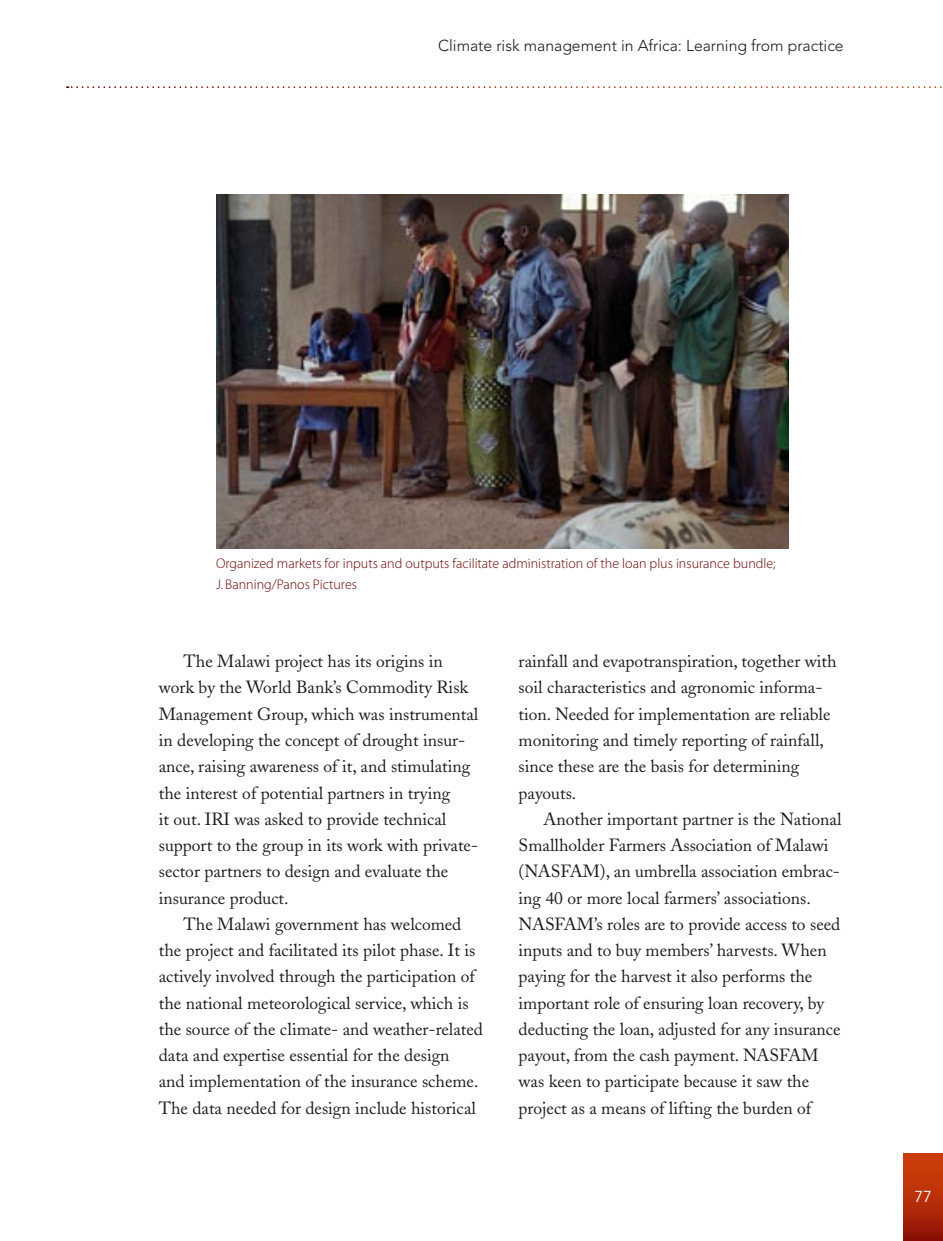
<style>
.page{position:relative;width:943px;height:1241px;background:#fff}
.page>*{position:absolute;margin:0;border:0;box-sizing:border-box;transform-origin:0 0}
.Body__indent{font:17.5px/26.2px "Adobe Caslon";color:#1b1c20}
.t1{font:300 15.75px "Avenir";color:#1b1c20}
.t2{font:15.75px "Avenir";color:#fff}
.Image_caption{font:14px/21px "Adobe Corp ID Myriad Lt";color:#6a0000}
</style>
<div class="page">
<svg style="left:69px;top:86px;width:873px;height:2px"></svg>
<div style="left:903px;top:1153px;width:40px;height:87px;background:linear-gradient(to bottom,#d7440b,#931507)"></div>
<img style="left:216px;top:194px;width:572px;height:354px">
<p class="t1" style="left:438px;top:37px;width:407px">Climate risk management in Africa: Learning from practice</p>
<p class="Image_caption" style="left:216px;top:553px;width:561px">Organized markets for inputs and outputs facilitate administration of the loan plus insurance bundle;<br>J. Banning/Panos Pictures</p>
<p class="Body__indent" style="left:159px;top:648px;width:321px;text-indent:25px">The Malawi project has its origins in work by the World Bank’s Commodity Risk Management Group, which was instrumental in developing the concept of drought insur&shy;ance, raising awareness of it, and stimulating the interest of potential partners in trying<br>it out. IRI was asked to provide technical support to the group in its work with private&shy;sector partners to design and evaluate the insurance product.</p>
<p class="Body__indent" style="left:159px;top:910px;width:326px;text-indent:25px">The Malawi government has welcomed the project and facilitated its pilot phase. It is actively involved through the participation of the national meteorological service, which is the source of the climate- and weather-related data and expertise essential for the design<br>and implementation of the insurance scheme.<br>The data needed for design include historical</p>
<p class="Body__indent" style="left:518px;top:648px;width:319px">rainfall and evapotranspiration, together with soil characteristics and agronomic informa&shy;tion. Needed for implementation are reliable monitoring and timely reporting of rainfall, since these are the basis for determining payouts.</p>
<p class="Body__indent" style="left:518px;top:805px;width:324px;text-indent:25px">Another important partner is the National Smallholder Farmers Association of Malawi (NASFAM), an umbrella association embrac&shy;ing 40 or more local farmers’ associations.<br>NASFAM’s roles are to provide access to seed inputs and to buy members’ harvests. When paying for the harvest it also performs the important role of ensuring loan recovery, by deducting the loan, adjusted for any insurance payout, from the cash payment. NASFAM was keen to participate because it saw the project as a means of lifting the burden of</p>
<p class="t2" style="left:914px;top:1187px;width:19px">77</p>
</div>
